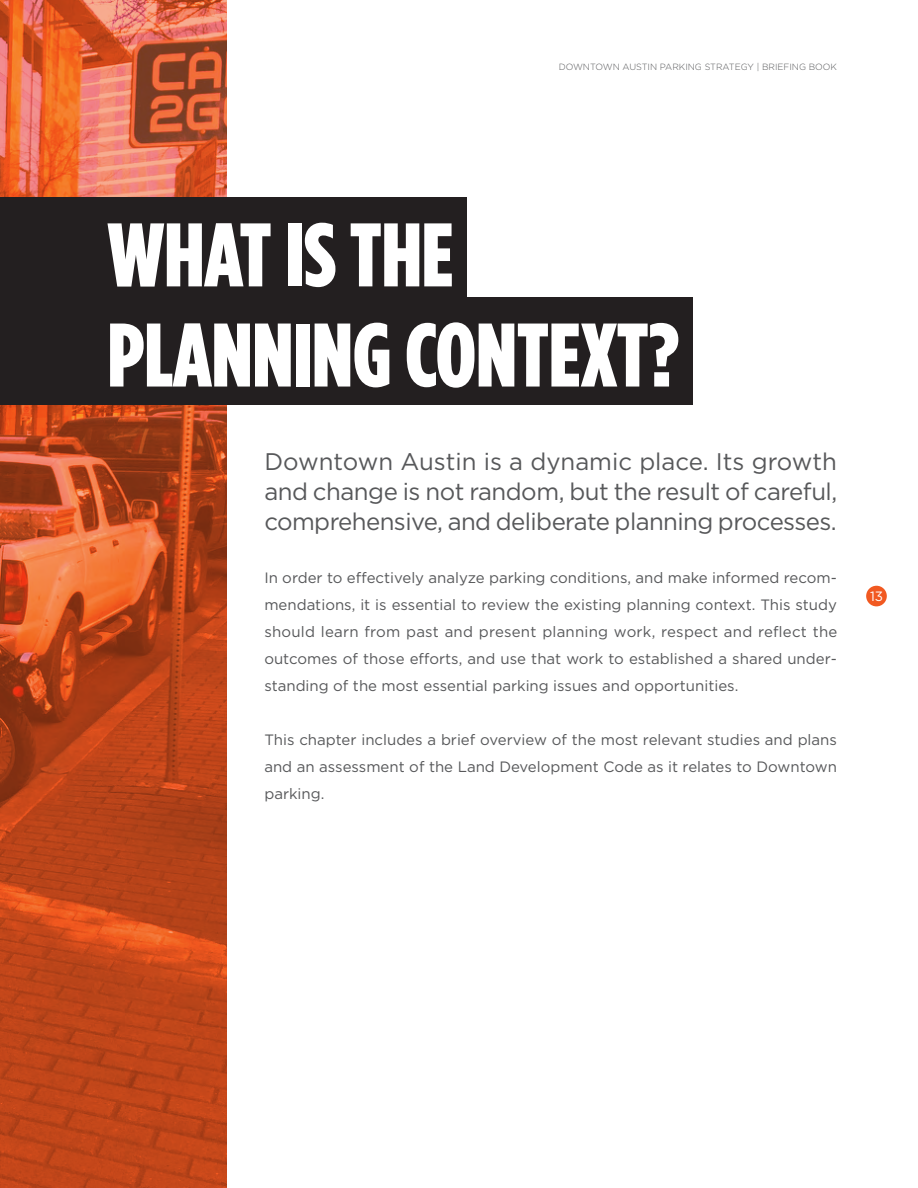
<style>
.page{position:relative;width:918px;height:1188px;background:#fff}
.page>*{position:absolute;margin:0;border:0;box-sizing:border-box;transform-origin:0 0}
.Chapter_heading_shad{font:900 90px "Gotham Condensed";color:#fff}
.Body_Text{font:24px/30px "Gotham";letter-spacing:-.025em;color:#57585a;text-align:justify}
.Body_Text-2{font:15px/27px "Gotham";color:#57585a;text-align:justify}
.t1{font:13.5px "Gotham";color:#fff}
.t2{font:300 9px "Gotham";color:#57585a}
</style>
<div class="page">
<svg style="left:0;top:0;width:227px;height:1188px;background:#c34e24"></svg>
<div style="left:866px;top:586px;width:21px;height:20px;background:#f15921;border-radius:50%"></div>
<div style="left:0;top:197px;width:108px;height:207px;background:#231f20"></div>
<div style="left:94px;top:297px;width:599px;height:108px;background:#231f20"></div>
<div style="left:94px;top:197px;width:373px;height:107px;background:#231f20"></div>
<p class="t2" style="left:559px;top:61px;width:280px">DOWNTOWN AUSTIN PARKING STRATEGY | BRIEFING BOOK</p>
<p class="Chapter_heading_shad" style="left:108px;top:201px;width:347px">WHAT IS THE</p>
<p class="Chapter_heading_shad" style="left:108px;top:301px;width:573px">PLANNING CONTEXT?</p>
<p class="Body_Text" style="left:264px;top:446px;width:575px">Downtown Austin is a dynamic place. Its growth and change is not random, but the result of careful, comprehensive, and deliberate planning processes.</p>
<p class="Body_Text-2" style="left:264px;top:564px;width:574px">In order to effectively analyze parking conditions, and make informed recom&shy;mendations, it is essential to review the existing planning context. This study should learn from past and present planning work, respect and reflect the outcomes of those efforts, and use that work to established a shared under&shy;standing of the most essential parking issues and opportunities.</p>
<p class="Body_Text-2" style="left:264px;top:726px;width:574px">This chapter includes a brief overview of the most relevant studies and plans and an assessment of the Land Development Code as it relates to Downtown parking.</p>
<p class="t1" style="left:870px;top:587px;width:15px">13</p>
</div>
